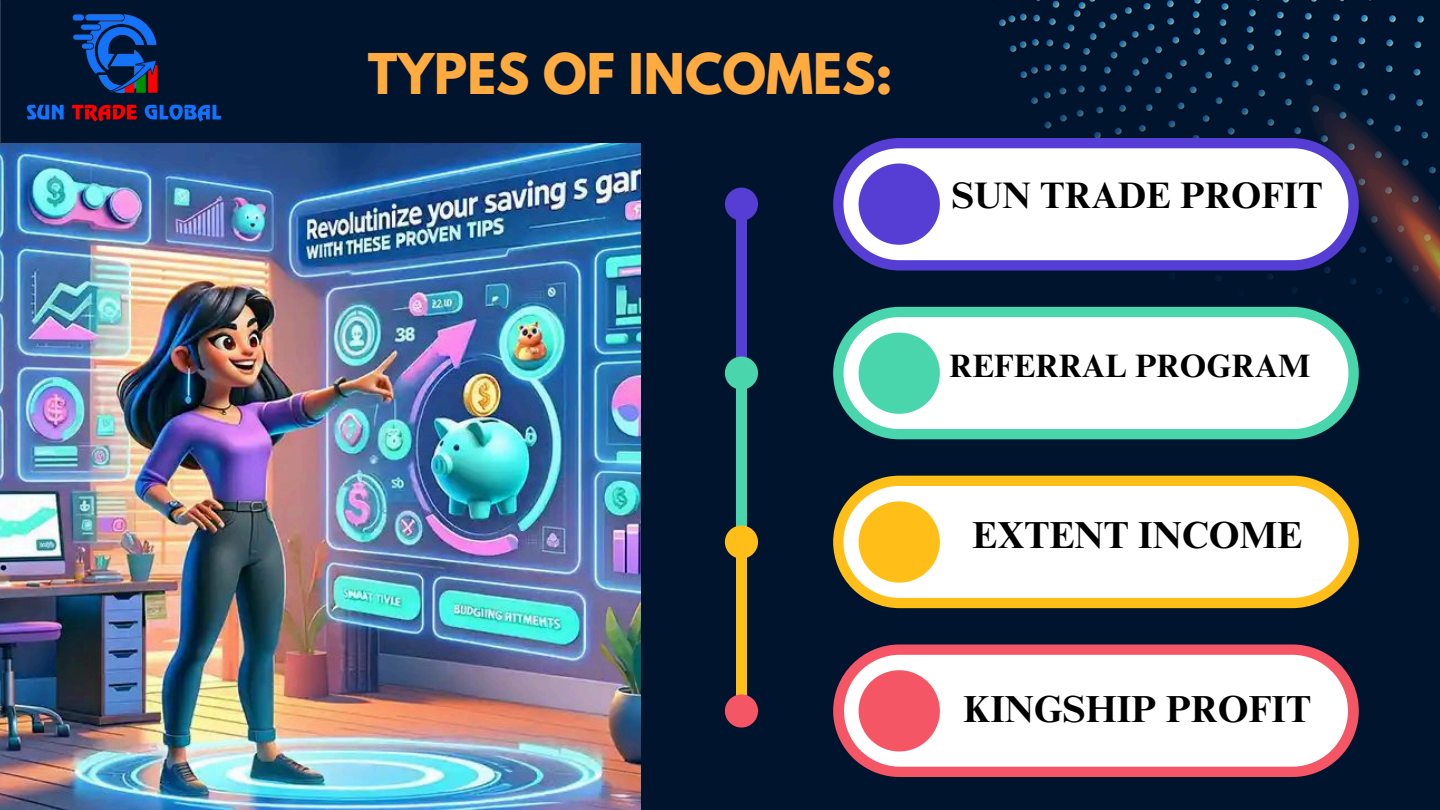
<style>
.page{position:relative;width:1440px;height:810px;background:#fff}
.page>*{position:absolute;margin:0;border:0;box-sizing:border-box;transform-origin:0 0}
.t1{font:700 49.7px "League Spartan";color:#ffab40}
.t2{font:700 37.7px "Times NRMT Pro";color:#000}
.t3{font:700 36.9px "Times NRMT Pro";color:#000}
.t4{font:700 32.4px "Times NRMT Pro";color:#000}
</style>
<div class="page">
<div style="left:254px;top:0;width:1186px;height:810px;background:#00142d"></div>
<img style="left:0;top:143px;width:640px;height:667px">
<div style="left:736px;top:204px;width:11px;height:169px;background:#563dd3"></div>
<div style="left:736px;top:373px;width:11px;height:169px;background:#49d6ac"></div>
<div style="left:736px;top:542px;width:11px;height:169px;background:#ffbf18"></div>
<svg style="left:833px;top:307px;width:526px;height:132px"></svg>
<svg style="left:859px;top:333px;width:81px;height:81px"></svg>
<svg style="left:833px;top:476px;width:526px;height:132px"></svg>
<svg style="left:859px;top:501px;width:81px;height:82px"></svg>
<svg style="left:833px;top:644px;width:526px;height:133px"></svg>
<svg style="left:859px;top:670px;width:81px;height:81px"></svg>
<svg style="left:833px;top:138px;width:526px;height:133px"></svg>
<svg style="left:859px;top:164px;width:81px;height:81px"></svg>
<svg style="left:725px;top:188px;width:33px;height:33px"></svg>
<svg style="left:725px;top:357px;width:33px;height:33px"></svg>
<svg style="left:725px;top:525px;width:33px;height:34px"></svg>
<svg style="left:725px;top:694px;width:33px;height:34px"></svg>
<img style="left:0;top:0;width:254px;height:225px">
<p class="t1" style="left:368px;top:49px;width:526px">TYPES OF INCOMES:</p>
<h2 class="t3" style="left:952px;top:182px;width:372px">SUN TRADE PROFIT</h2>
<p class="t4" style="left:949px;top:354px;width:363px">REFERRAL PROGRAM</p>
<h2 class="t2" style="left:972px;top:521px;width:331px">EXTENT INCOME</h2>
<h2 class="t2" style="left:963px;top:695px;width:349px">KINGSHIP PROFIT</h2>
</div>
